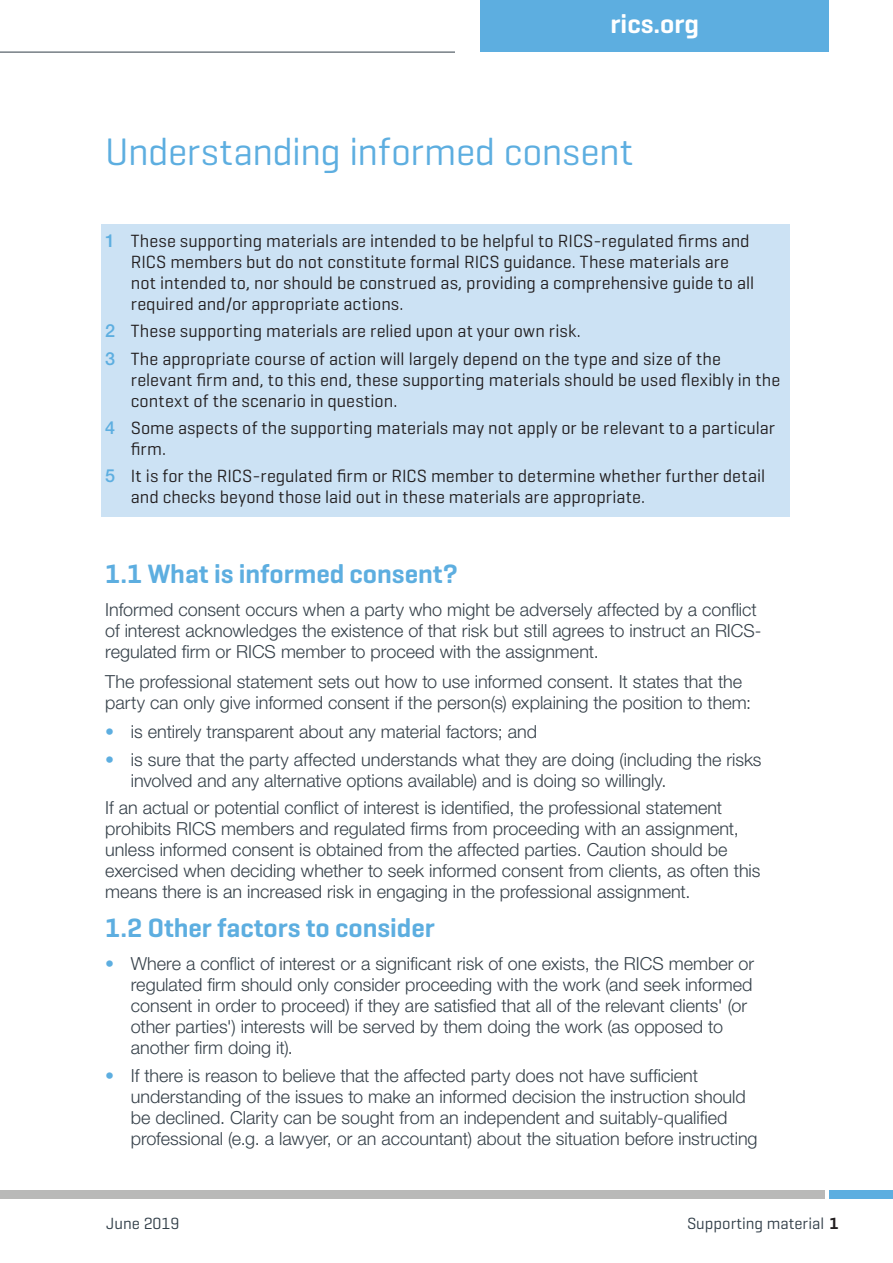
<style>
.page{position:relative;width:893px;height:1263px;background:#fff}
.page>*{position:absolute;margin:0;border:0;box-sizing:border-box;transform-origin:0 0}
.Heading_1{font:39px "Geogrotesque";letter-spacing:-.01em;color:#5daee0}
.Heading_2{font:600 27px "Geogrotesque";color:#5daee0}
.t1{font:600 27px "Geogrotesque";color:#fff}
.Body_Text{font:300 18px/21px "Helvetica Neue LT Std";color:#36414a}
.t2{font:18px/21px "Geogrotesque";color:#231f20}
.Running_head_away_fr{font:16.5px "Geogrotesque";color:#313e48}
.Running_head_to_spin{font:16.5px "Geogrotesque";color:#313e48}
.s1{font-family:"Helvetica Neue LT Std";font-weight:500;color:#5daee0}
.s2{font-weight:500;color:#5daee0}
.s3{font-weight:600;color:#231f20}
</style>
<div class="page">
<hr style="left:0;top:52px;width:455px;height:1px;background:#313e48">
<div style="left:101px;top:225px;width:689px;height:98px;background:#cce2f4"></div>
<div style="left:101px;top:315px;width:689px;height:35px;background:#cce2f4"></div>
<div style="left:101px;top:343px;width:689px;height:77px;background:#cce2f4"></div>
<div style="left:101px;top:412px;width:689px;height:56px;background:#cce2f4"></div>
<div style="left:101px;top:460px;width:689px;height:56px;background:#cce2f4"></div>
<div style="left:480px;top:0;width:349px;height:51px;background:#5daee0"></div>
<div style="left:829px;top:1191px;width:64px;height:8px;background:#5daee0"></div>
<div style="left:0;top:1191px;width:824px;height:8px;background:#b9b9b8"></div>
<p class="t1" style="left:611px;top:7px;width:90px">rics.org</p>
<p class="Heading_1" style="left:105px;top:128px;width:530px">Understanding informed consent</p>
<p class="t2" style="left:131px;top:230px;width:625px;text-indent:-26px"><span class="s1">1</span> These supporting materials are intended to be helpful to RICS-regulated firms and RICS members but do not constitute formal RICS guidance. These materials are not intended to, nor should be construed as, providing a comprehensive guide to all required and/or appropriate actions.</p>
<p class="t2" style="left:105px;top:320px;width:477px"><span class="s1">2</span> These supporting materials are relied upon at your own risk.</p>
<p class="t2" style="left:131px;top:347px;width:651px;text-indent:-26px"><span class="s1">3</span> The appropriate course of action will largely depend on the type and size of the relevant firm and, to this end, these supporting materials should be used flexibly in the context of the scenario in question.</p>
<p class="t2" style="left:131px;top:417px;width:646px;text-indent:-26px"><span class="s1">4</span> Some aspects of the supporting materials may not apply or be relevant to a particular firm.</p>
<p class="t2" style="left:131px;top:465px;width:636px;text-indent:-26px"><span class="s1">5</span> It is for the RICS-regulated firm or RICS member to determine whether further detail and checks beyond those laid out in these materials are appropriate.</p>
<p class="Heading_2" style="left:105px;top:557px;width:354px">1.1 What is informed consent?</p>
<p class="Body_Text" style="left:105px;top:599px;width:658px">Informed consent occurs when a party who might be adversely affected by a conflict of interest acknowledges the existence of that risk but still agrees to instruct an RICS&shy;regulated firm or RICS member to proceed with the assignment.</p>
<p class="Body_Text" style="left:105px;top:671px;width:647px">The professional statement sets out how to use informed consent. It states that the party can only give informed consent if the person(s) explaining the position to them:</p>
<p class="Body_Text" style="left:105px;top:721px;width:433px"><span class="s2">•</span> is entirely transparent about any material factors; and</p>
<p class="Body_Text" style="left:131px;top:748px;width:632px;text-indent:-26px"><span class="s2">•</span> is sure that the party affected understands what they are doing (including the risks involved and any alternative options available) and is doing so willingly.</p>
<p class="Body_Text" style="left:105px;top:797px;width:657px">If an actual or potential conflict of interest is identified, the professional statement prohibits RICS members and regulated firms from proceeding with an assignment, unless informed consent is obtained from the affected parties. Caution should be exercised when deciding whether to seek informed consent from clients, as often this means there is an increased risk in engaging in the professional assignment.</p>
<p class="Heading_2" style="left:105px;top:911px;width:331px">1.2 Other factors to consider</p>
<p class="Body_Text" style="left:131px;top:953px;width:625px;text-indent:-26px"><span class="s2">•</span> Where a conflict of interest or a significant risk of one exists, the RICS member or regulated firm should only consider proceeding with the work (and seek informed consent in order to proceed) if they are satisfied that all of the relevant clients' (or other parties') interests will be served by them doing the work (as opposed to another firm doing it).</p>
<p class="Body_Text" style="left:131px;top:1064px;width:628px;text-indent:-26px"><span class="s2">•</span> If there is reason to believe that the affected party does not have sufficient understanding of the issues to make an informed decision the instruction should be declined. Clarity can be sought from an independent and suitably-qualified professional (e.g. a lawyer, or an accountant) about the situation before instructing</p>
<p class="Running_head_to_spin" style="left:106px;top:1213px;width:75px">June 2019</p>
<p class="Running_head_away_fr" style="left:687px;top:1213px;width:153px">Supporting material <span class="s3">1</span></p>
</div>
